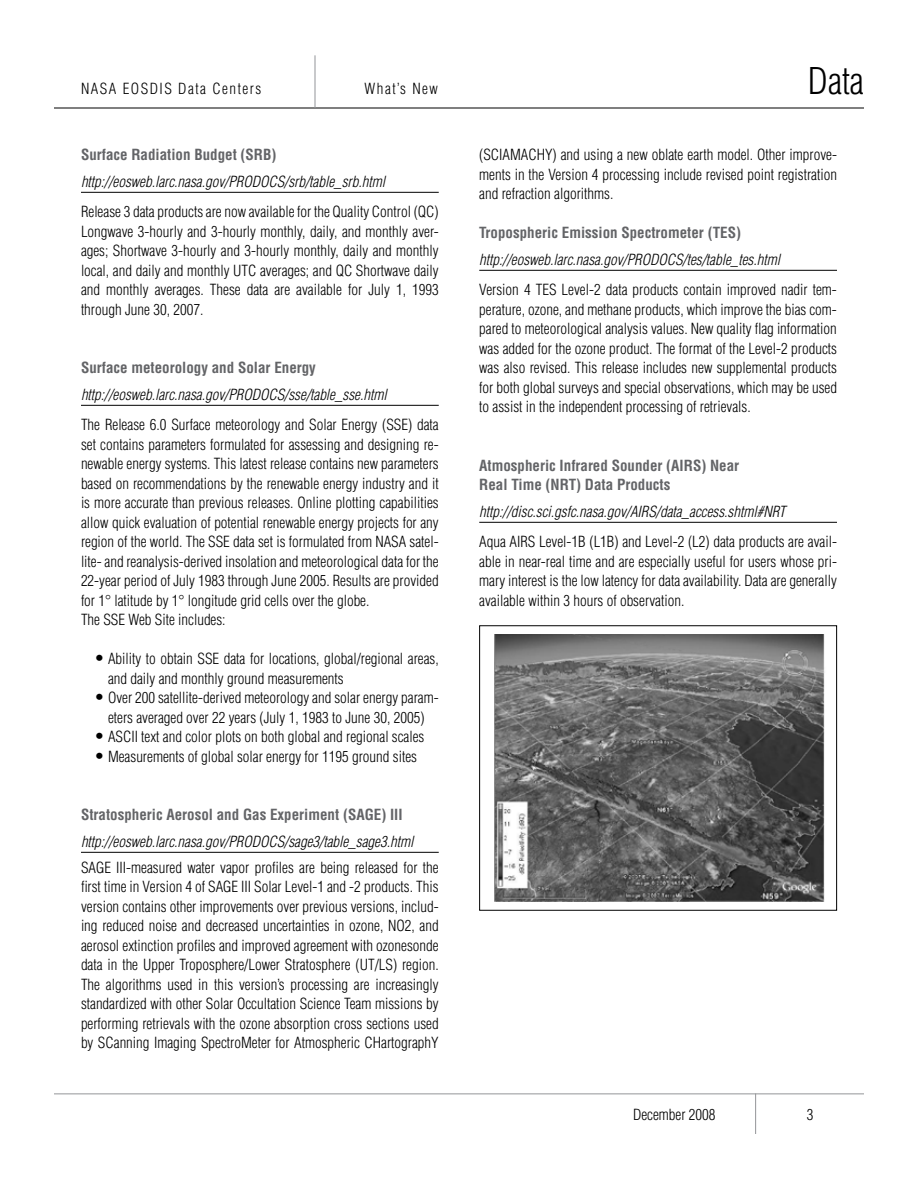
<style>
.page{position:relative;width:918px;height:1188px;background:#fff}
.page>*{position:absolute;margin:0;border:0;box-sizing:border-box;transform-origin:0 0}
.t1{font:300 condensed 36px "Helvetica";color:#000}
.t2{font:300 condensed 15px/19.5px "Helvetica";color:#000;text-align:justify}
.t3{font:italic 300 condensed 15px "Helvetica";color:#000}
.t4{font:700 condensed 15px/19.5px "Helvetica";color:#636467}
.t5{font:300 condensed 15px "Helvetica";letter-spacing:.1em;color:#000}
.s1{font-size:16.5px}
</style>
<div class="page">
<hr style="left:54px;top:108px;width:810px;height:1px;background:#000">
<hr style="left:54px;top:1094px;width:810px;height:1px;background:#939598">
<hr style="left:755px;top:1094px;width:1px;height:40px;background:#939598">
<hr style="left:315px;top:55px;width:1px;height:53px;background:#939598">
<hr style="left:81px;top:192px;width:358px;height:1px;background:#000">
<hr style="left:81px;top:405px;width:358px;height:1px;background:#000">
<hr style="left:81px;top:852px;width:358px;height:1px;background:#000">
<hr style="left:479px;top:270px;width:358px;height:1px;background:#000">
<hr style="left:479px;top:522px;width:358px;height:1px;background:#000">
<img style="left:495px;top:634px;width:330px;height:267px">
<div style="left:479px;top:626px;width:358px;height:284px;border:1px solid #000"></div>
<p class="t5" style="left:81px;top:80px;width:182px">NASA EOSDIS Data Centers</p>
<p class="t2" style="left:365px;top:79px;width:75px">What’s New</p>
<p class="t4" style="left:81px;top:145px;width:197px">Surface Radiation Budget (SRB)</p>
<p class="t3" style="left:81px;top:172px;width:306px">http://eosweb.larc.nasa.gov/PRODOCS/srb/table_srb.html</p>
<p class="t2" style="left:81px;top:202px;width:359px">Release 3 data products are now available for the Quality Control (QC)<br>Longwave 3-hourly and 3-hourly monthly, daily, and monthly aver&shy;ages; Shortwave 3-hourly and 3-hourly monthly, daily and monthly local, and daily and monthly UTC averages; and QC Shortwave daily and monthly averages. These data are available for July 1, 1993 through June 30, 2007.</p>
<p class="t4" style="left:81px;top:358px;width:236px">Surface meteorology and Solar Energy</p>
<p class="t3" style="left:81px;top:385px;width:307px">http://eosweb.larc.nasa.gov/PRODOCS/sse/table_sse.html</p>
<p class="t2" style="left:81px;top:415px;width:359px;text-align:left">The Release 6.0 Surface meteorology and Solar Energy (SSE) data set contains parameters formulated for assessing and designing re&shy;newable energy systems. This latest release contains new parameters based on recommendations by the renewable energy industry and it is more accurate than previous releases. Online plotting capabilities allow quick evaluation of potential renewable energy projects for any region of the world. The SSE data set is formulated from NASA satel&shy;lite- and reanalysis-derived insolation and meteorological data for the 22-year period of July 1983 through June 2005. Results are provided for 1° latitude by 1° longitude grid cells over the globe.<br>The SSE Web Site includes:</p>
<p class="t2" style="left:108px;top:649px;width:332px;text-indent:-14px"><span class="s1">•</span> Ability to obtain SSE data for locations, global/regional areas, and daily and monthly ground measurements</p>
<p class="t2" style="left:94px;top:688px;width:346px;text-align:center"><span class="s1">•</span> Over 200 satellite-derived meteorology and solar energy param&shy;eters averaged over 22 years (July 1, 1983 to June 30, 2005)</p>
<p class="t2" style="left:94px;top:727px;width:332px"><span class="s1">•</span> ASCII text and color plots on both global and regional scales</p>
<p class="t2" style="left:94px;top:747px;width:324px"><span class="s1">•</span> Measurements of global solar energy for 1195 ground sites</p>
<p class="t4" style="left:81px;top:805px;width:323px">Stratospheric Aerosol and Gas Experiment (SAGE) III</p>
<p class="t3" style="left:81px;top:832px;width:334px">http://eosweb.larc.nasa.gov/PRODOCS/sage3/table_sage3.html</p>
<p class="t2" style="left:81px;top:858px;width:359px">SAGE III-measured water vapor profiles are being released for the first time in Version 4 of SAGE III Solar Level-1 and -2 products. This version contains other improvements over previous versions, includ&shy;ing reduced noise and decreased uncertainties in ozone, NO2, and aerosol extinction profiles and improved agreement with ozonesonde data in the Upper Troposphere/Lower Stratosphere (UT/LS) region.<br>The algorithms used in this version’s processing are increasingly standardized with other Solar Occultation Science Team missions by performing retrievals with the ozone absorption cross sections used by SCanning Imaging SpectroMeter for Atmospheric CHartographY</p>
<h1 class="t1" style="left:808px;top:59px;width:58px">Data</h1>
<p class="t2" style="left:479px;top:145px;width:359px">(SCIAMACHY) and using a new oblate earth model. Other improve&shy;ments in the Version 4 processing include revised point registration and refraction algorithms.</p>
<p class="t4" style="left:479px;top:223px;width:263px">Tropospheric Emission Spectrometer (TES)</p>
<p class="t3" style="left:479px;top:250px;width:302px">http://eosweb.larc.nasa.gov/PRODOCS/tes/table_tes.html</p>
<p class="t2" style="left:479px;top:280px;width:359px">Version 4 TES Level-2 data products contain improved nadir tem&shy;perature, ozone, and methane products, which improve the bias com&shy;pared to meteorological analysis values. New quality flag information was added for the ozone product. The format of the Level-2 products was also revised. This release includes new supplemental products for both global surveys and special observations, which may be used to assist in the independent processing of retrievals.</p>
<p class="t4" style="left:479px;top:456px;width:261px">Atmospheric Infrared Sounder (AIRS) Near<br>Real Time (NRT) Data Products</p>
<p class="t3" style="left:479px;top:502px;width:308px">http://disc.sci.gsfc.nasa.gov/AIRS/data_access.shtml#NRT</p>
<p class="t2" style="left:479px;top:532px;width:359px">Aqua AIRS Level-1B (L1B) and Level-2 (L2) data products are avail&shy;able in near-real time and are especially useful for users whose pri&shy;mary interest is the low latency for data availability. Data are generally available within 3 hours of observation.</p>
<p class="t2" style="left:633px;top:1104px;width:84px">December 2008</p>
<p class="t2" style="left:807px;top:1104px;width:8px">3</p>
</div>
